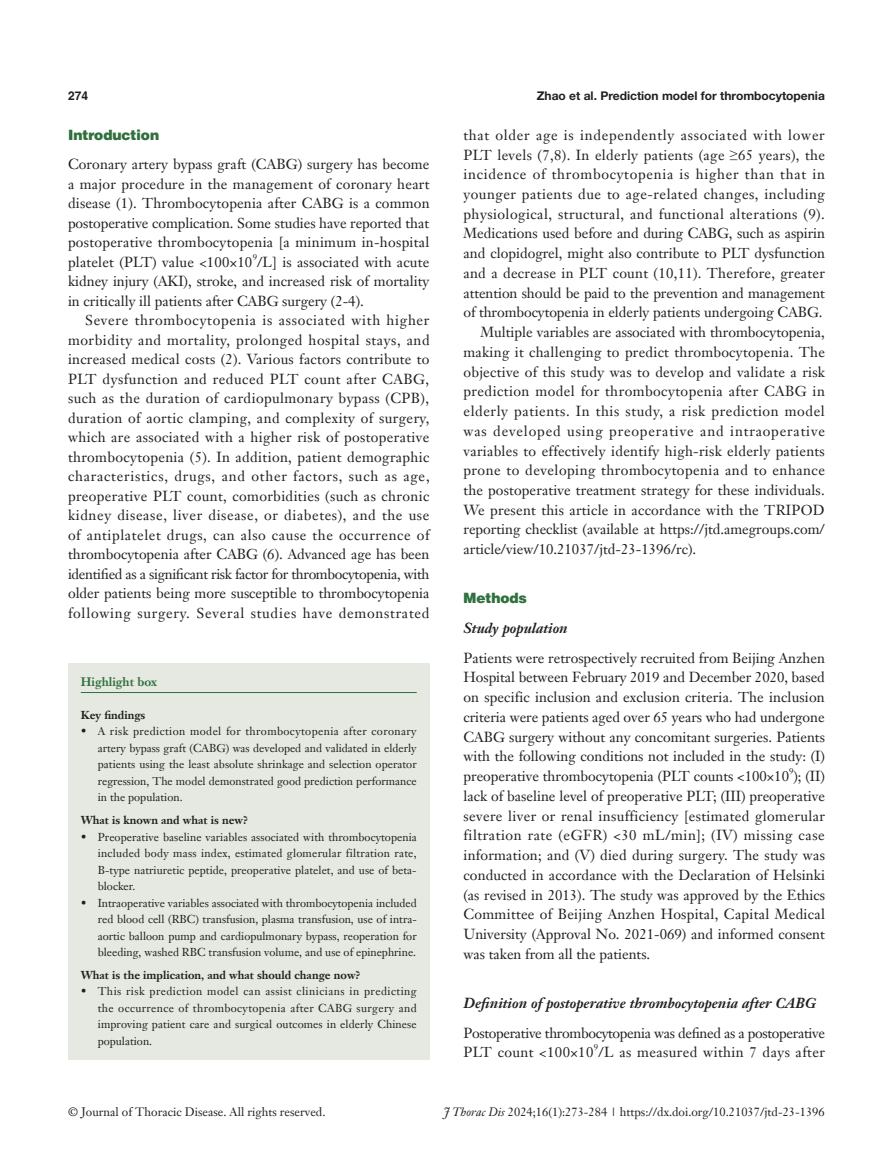
<style>
.page{position:relative;width:893px;height:1170px;background:#fff}
.page>*{position:absolute;margin:0;border:0;box-sizing:border-box;transform-origin:0 0}
.t1{font:14.25px/19.6px "Janson Text LT";color:#231f20;text-align:justify}
.t2{font:14.25px/19.6px "Janson Text LT";letter-spacing:-.025em;color:#231f20}
._2ji-6_5{font:italic 700 14.25px "Janson Text LT";color:#231f20}
._1ji-6_5{font:900 14.25px "Helvetica";color:#30703e}
.t3{font:12px "Janson Text LT";color:#231f20}
.t4{font:700 12px "Helvetica Neue LT Pro";color:#231f20}
.Cite{font:700 12px "Janson Text LT";color:#30703e}
.t5{font:700 12px "Helvetica";color:#231f20}
.box-zhengwen{font:11.25px/16.5px "Janson Text LT";color:#231f20;text-align:justify}
.box-biaoti-1_5mm{font:700 11.25px "Janson Text LT";color:#231f20}
.box-biaoti{font:700 11.25px "Janson Text LT";color:#231f20}
.t6{font:8.25px "Janson Text LT";color:#231f20}
.s1{font-family:"Times New Roman"}
.s2{font-style:italic}
</style>
<div class="page">
<div style="left:68px;top:663px;width:361px;height:396px;background:#e5e9e1"></div>
<hr style="left:81px;top:692px;width:336px;height:1px;background:#30703e">
<p class="t5" style="left:68px;top:88px;width:22px">274</p>
<p class="t4" style="left:537px;top:88px;width:290px">Zhao et al. Prediction model for thrombocytopenia</p>
<p class="_1ji-6_5" style="left:68px;top:126px;width:93px">Introduction</p>
<p class="t1" style="left:68px;top:154px;width:363px">Coronary artery bypass graft (CABG) surgery has become a major procedure in the management of coronary heart disease (1). Thrombocytopenia after CABG is a common postoperative complication. Some studies have reported that postoperative thrombocytopenia [a minimum in-hospital platelet (PLT) value &lt;100×10 /L] is associated with acute</p>
<p class="t6" style="left:253px;top:252px;width:6px">9</p>
<p class="t1" style="left:68px;top:271px;width:363px">kidney injury (AKI), stroke, and increased risk of mortality in critically ill patients after CABG surgery (2-4).</p>
<p class="t1" style="left:68px;top:310px;width:363px;text-indent:17px">Severe thrombocytopenia is associated with higher morbidity and mortality, prolonged hospital stays, and increased medical costs (2). Various factors contribute to PLT dysfunction and reduced PLT count after CABG, such as the duration of cardiopulmonary bypass (CPB), duration of aortic clamping, and complexity of surgery, which are associated with a higher risk of postoperative thrombocytopenia (5). In addition, patient demographic characteristics, drugs, and other factors, such as age, preoperative PLT count, comorbidities (such as chronic kidney disease, liver disease, or diabetes), and the use of antiplatelet drugs, can also cause the occurrence of thrombocytopenia after CABG (6). Advanced age has been identified as a significant risk factor for thrombocytopenia, with older patients being more susceptible to thrombocytopenia following surgery. Several studies have demonstrated</p>
<p class="Cite" style="left:81px;top:674px;width:78px">Highlight box</p>
<p class="box-biaoti" style="left:81px;top:707px;width:66px">Key findings</p>
<p class="box-zhengwen" style="left:98px;top:722px;width:320px;text-indent:-17px">• A risk prediction model for thrombocytopenia after coronary artery bypass graft (CABG) was developed and validated in elderly patients using the least absolute shrinkage and selection operator regression, The model demonstrated good prediction performance in the population.</p>
<p class="box-biaoti-1_5mm" style="left:81px;top:812px;width:169px">What is known and what is new?</p>
<p class="box-zhengwen" style="left:98px;top:828px;width:321px;text-indent:-17px">• Preoperative baseline variables associated with thrombocytopenia included body mass index, estimated glomerular filtration rate, B-type natriuretic peptide, preoperative platelet, and use of beta&shy;blocker.</p>
<p class="box-zhengwen" style="left:98px;top:894px;width:320px;text-indent:-17px">• Intraoperative variables associated with thrombocytopenia included red blood cell (RBC) transfusion, plasma transfusion, use of intra&shy;aortic balloon pump and cardiopulmonary bypass, reoperation for bleeding, washed RBC transfusion volume, and use of epinephrine.</p>
<p class="box-biaoti-1_5mm" style="left:81px;top:967px;width:281px">What is the implication, and what should change now?</p>
<p class="box-zhengwen" style="left:98px;top:983px;width:320px;text-indent:-17px">• This risk prediction model can assist clinicians in predicting the occurrence of thrombocytopenia after CABG surgery and improving patient care and surgical outcomes in elderly Chinese population.</p>
<p class="t1" style="left:463px;top:125px;width:363px">that older age is independently associated with lower PLT levels (7,8). In elderly patients (age <span class="s1">≥</span>65 years), the incidence of thrombocytopenia is higher than that in younger patients due to age-related changes, including physiological, structural, and functional alterations (9).<br>Medications used before and during CABG, such as aspirin and clopidogrel, might also contribute to PLT dysfunction and a decrease in PLT count (10,11). Therefore, greater attention should be paid to the prevention and management of thrombocytopenia in elderly patients undergoing CABG.</p>
<p class="t1" style="left:463px;top:322px;width:363px;text-indent:17px">Multiple variables are associated with thrombocytopenia, making it challenging to predict thrombocytopenia. The objective of this study was to develop and validate a risk prediction model for thrombocytopenia after CABG in elderly patients. In this study, a risk prediction model was developed using preoperative and intraoperative variables to effectively identify high-risk elderly patients prone to developing thrombocytopenia and to enhance the postoperative treatment strategy for these individuals.<br>We present this article in accordance with the TRIPOD reporting checklist (available at https://jtd.amegroups.com/ article/view/10.21037/jtd-23-1396/rc).</p>
<p class="_1ji-6_5" style="left:463px;top:589px;width:65px">Methods</p>
<p class="_2ji-6_5" style="left:463px;top:619px;width:106px">Study population</p>
<p class="t1" style="left:463px;top:647px;width:363px">Patients were retrospectively recruited from Beijing Anzhen Hospital between February 2019 and December 2020, based on specific inclusion and exclusion criteria. The inclusion criteria were patients aged over 65 years who had undergone CABG surgery without any concomitant surgeries. Patients with the following conditions not included in the study: (I) preoperative thrombocytopenia (PLT counts &lt;100×10 ); (II)</p>
<p class="t6" style="left:789px;top:766px;width:6px">9</p>
<p class="t1" style="left:463px;top:786px;width:363px">lack of baseline level of preoperative PLT; (III) preoperative severe liver or renal insufficiency [estimated glomerular filtration rate (eGFR) &lt;30 mL/min]; (IV) missing case information; and (V) died during surgery. The study was conducted in accordance with the Declaration of Helsinki (as revised in 2013). The study was approved by the Ethics Committee of Beijing Anzhen Hospital, Capital Medical University (Approval No. 2021-069) and informed consent was taken from all the patients.</p>
<p class="_2ji-6_5" style="left:463px;top:993px;width:354px">Definition of postoperative thrombocytopenia after CABG</p>
<p class="t2" style="left:463px;top:1022px;width:363px">Postoperative thrombocytopenia was defined as a postoperative<br>PLT count &lt;100×10 /L as measured within 7 days after</p>
<p class="t6" style="left:594px;top:1042px;width:6px">9</p>
<p class="t3" style="left:68px;top:1104px;width:259px">© Journal of Thoracic Disease. All rights reserved.</p>
<p class="t3" style="left:444px;top:1104px;width:382px"><span class="s2">J Thorac Dis</span> 2024;16(1):273-284 | https://dx.doi.org/10.21037/jtd-23-1396</p>
</div>
